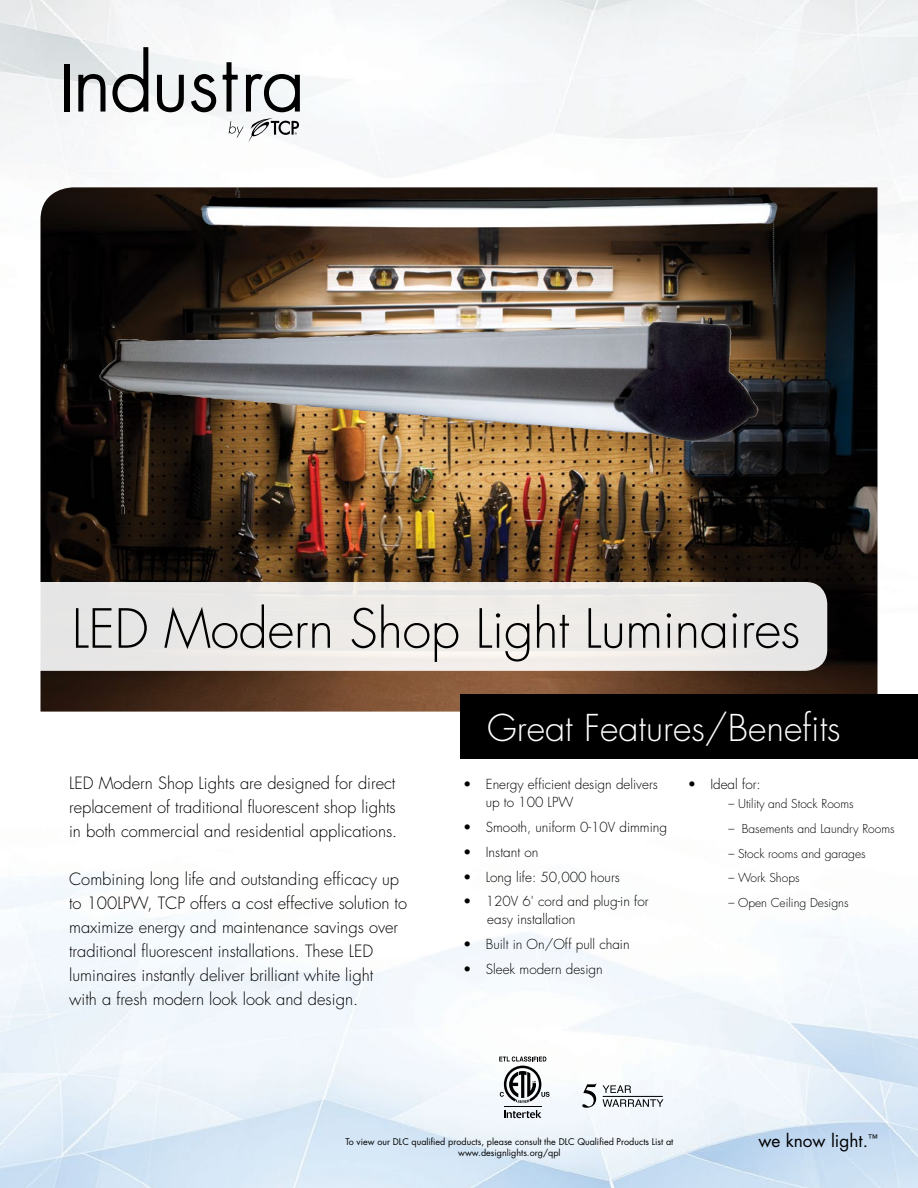
<style>
.page{position:relative;width:918px;height:1188px;background:#fff}
.page>*{position:absolute;margin:0;border:0;box-sizing:border-box;transform-origin:0 0}
.t1{font:300 52.5px "Futura Std";letter-spacing:-.01em;color:#000}
.t2{font:300 36px "Futura Std";color:#fff}
.t3{font:17.25px "Futura Std";color:#000}
.t4{font:300 16.5px/24px "Futura Std";color:#000;text-align:justify}
.t5{font:300 13.5px/18px "Futura Std";color:#000}
.t6{font:300 12px "Futura Std";color:#000}
.t7{font:9px/10.5px "Futura Std";color:#000;text-align:center}
</style>
<div class="page">
<img style="left:0;top:0;width:918px;height:1188px">
<img style="left:40px;top:187px;width:838px;height:525px">
<svg style="left:0;top:582px;width:827px;height:89px;fill:#ebe9e7"></svg>
<svg style="left:78px;top:73px;width:28px;height:39px"></svg>
<svg style="left:112px;top:46px;width:37px;height:67px"></svg>
<div style="left:65px;top:64px;width:5px;height:47px;background:#000"></div>
<svg style="left:155px;top:61px;width:146px;height:81px"></svg>
<img style="left:99px;top:322px;width:560px;height:136px">
<div style="left:460px;top:694px;width:458px;height:65px;background:#000"></div>
<hr style="left:603px;top:1096px;width:60px;height:1px;background:#000">
<svg style="left:582px;top:1083px;width:14px;height:25px"></svg>
<svg style="left:603px;top:1085px;width:28px;height:8px"></svg>
<svg style="left:603px;top:1099px;width:60px;height:8px"></svg>
<svg style="left:504px;top:1110px;width:37px;height:8px"></svg>
<hr style="left:504px;top:1106px;width:37px;height:1px;background:#000">
<svg style="left:499px;top:1056px;width:51px;height:47px"></svg>
<h1 class="t1" style="left:72px;top:597px;width:730px">LED Modern Shop Light Luminaires</h1>
<p class="t4" style="left:69px;top:771px;width:330px">LED Modern Shop Lights are designed for direct replacement of traditional fluorescent shop lights in both commercial and residential applications.</p>
<p class="t4" style="left:69px;top:867px;width:339px;text-align:left">Combining long life and outstanding efficacy up to 100LPW, TCP offers a cost effective solution to maximize energy and maintenance savings over traditional fluorescent installations. These LED luminaires instantly deliver brilliant white light<br>with a fresh modern look look and design.</p>
<h2 class="t2" style="left:487px;top:706px;width:355px">Great Features/Benefits</h2>
<p class="t5" style="left:486px;top:776px;width:174px;text-indent:-23px">• Energy efficient design delivers up to 100 LPW</p>
<p class="t5" style="left:463px;top:819px;width:205px">• Smooth, uniform 0-10V dimming</p>
<p class="t5" style="left:463px;top:843px;width:77px">• Instant on</p>
<p class="t5" style="left:463px;top:868px;width:158px">• Long life: 50,000 hours</p>
<p class="t5" style="left:487px;top:893px;width:163px;text-indent:-24px">• 120V 6' cord and plug-in for easy installation</p>
<p class="t5" style="left:463px;top:936px;width:168px">• Built in On/Off pull chain</p>
<p class="t5" style="left:463px;top:960px;width:141px">• Sleek modern design</p>
<p class="t5" style="left:688px;top:776px;width:74px">• Ideal for:</p>
<p class="t6" style="left:728px;top:797px;width:127px">– Utility and Stock Rooms</p>
<p class="t6" style="left:728px;top:821px;width:168px">– Basements and Laundry Rooms</p>
<p class="t6" style="left:728px;top:846px;width:139px">– Stock rooms and garages</p>
<p class="t6" style="left:728px;top:871px;width:73px">– Work Shops</p>
<p class="t6" style="left:728px;top:896px;width:122px">– Open Ceiling Designs</p>
<p class="t7" style="left:345px;top:1137px;width:330px">To view our DLC qualified products, please consult the DLC Qualified Products List at www.designlights.org/qpl</p>
<p class="t3" style="left:758px;top:1130px;width:121px">we know light.<sup>™</sup></p>
</div>
